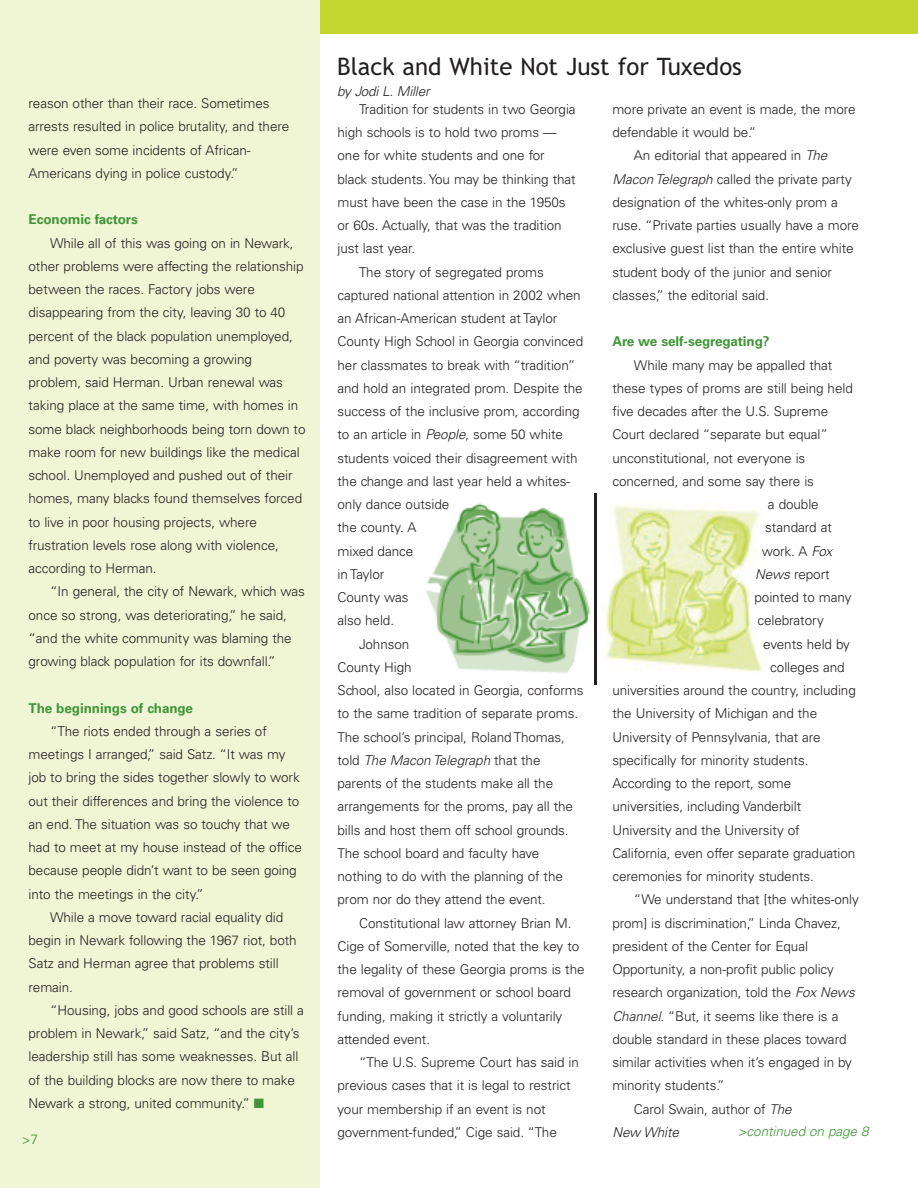
<style>
.page{position:relative;width:918px;height:1188px;background:#fff}
.page>*{position:absolute;margin:0;border:0;box-sizing:border-box;transform-origin:0 0}
.t1{font:24px "Trebuchet MS";color:#231f20}
.t2{font:300 13.5px/23.2px "Univers";letter-spacing:-.005em;color:#231f20}
.t3{font:700 13.5px "Univers";letter-spacing:-.005em;color:#3f9537}
.t4{font:italic 300 13.5px "Univers";letter-spacing:-.005em;color:#231f20}
.t5{font:italic 300 13.5px "Univers";letter-spacing:-.005em;color:#3f9537}
.t6{font:300 13.5px "Univers";color:#3f9537}
.s1{color:#3f9537}
.s2{font-style:italic}
.s3{font-style:normal}
</style>
<div class="page">
<div style="left:0;top:0;width:320px;height:1188px;background:#f0f5d5"></div>
<div style="left:321px;top:0;width:597px;height:34px;background:#c1d72f"></div>
<svg style="left:426px;top:503px;width:165px;height:171px"></svg>
<img style="left:604px;top:502px;width:158px;height:170px">
<hr style="left:594px;top:494px;width:3px;height:192px;background:#231f20">
<p class="t2" style="left:28px;top:93px;width:262px">reason other than their race. Sometimes arrests resulted in police brutality, and there were even some incidents of African-Americans dying in police custody.”</p>
<p class="t3" style="left:28px;top:215px;width:111px">Economic factors</p>
<p class="t2" style="left:28px;top:232px;width:279px;text-indent:22px">While all of this was going on in Newark, other problems were affecting the relationship between the races. Factory jobs were disappearing from the city, leaving 30 to 40 percent of the black population unemployed, and poverty was becoming a growing problem, said Herman. Urban renewal was taking place at the same time, with homes in some black neighborhoods being torn down to make room for new buildings like the medical school. Unemployed and pushed out of their homes, many blacks found themselves forced to live in poor housing projects, where frustration levels rose along with violence, according to Herman.</p>
<p class="t2" style="left:29px;top:581px;width:278px;text-indent:22px">“In general, the city of Newark, which was once so strong, was deteriorating,” he said, “and the white community was blaming the growing black population for its downfall.”</p>
<p class="t3" style="left:28px;top:703px;width:166px">The beginnings of change</p>
<p class="t2" style="left:28px;top:721px;width:275px;text-indent:22px">“The riots ended through a series of meetings I arranged,” said Satz. “It was my job to bring the sides together slowly to work out their differences and bring the violence to an end. The situation was so touchy that we had to meet at my house instead of the office because people didn’t want to be seen going into the meetings in the city.”</p>
<p class="t2" style="left:28px;top:907px;width:270px;text-indent:22px">While a move toward racial equality did begin in Newark following the 1967 riot, both Satz and Herman agree that problems still remain.</p>
<p class="t2" style="left:28px;top:1000px;width:277px;text-indent:22px">“Housing, jobs and good schools are still a problem in Newark,” said Satz, “and the city’s leadership still has some weaknesses. But all of the building blocks are now there to make Newark a strong, united community.” <span class="s1">■</span></p>
<p class="t6" style="left:22px;top:1134px;width:18px">&gt;7</p>
<h1 class="t1" style="left:337px;top:52px;width:406px">Black and White Not Just for Tuxedos</h1>
<p class="t4" style="left:337px;top:86px;width:94px">by Jodi L. Miller</p>
<p class="t2" style="left:359px;top:99px;width:218px">Tradition for students in two Georgia</p>
<p class="t2" style="left:338px;top:122px;width:221px">high schools is to hold two proms —</p>
<p class="t2" style="left:338px;top:145px;width:209px">one for white students and one for</p>
<p class="t2" style="left:338px;top:169px;width:240px">black students. You may be thinking that</p>
<p class="t2" style="left:338px;top:192px;width:230px">must have been the case in the 1950s</p>
<p class="t2" style="left:338px;top:215px;width:226px">or 60s. Actually, that was the tradition</p>
<p class="t2" style="left:338px;top:238px;width:79px">just last year.</p>
<p class="t2" style="left:359px;top:262px;width:186px">The story of segregated proms</p>
<p class="t2" style="left:338px;top:285px;width:245px">captured national attention in 2002 when</p>
<p class="t2" style="left:338px;top:308px;width:221px">an African-American student at Taylor</p>
<p class="t2" style="left:338px;top:331px;width:247px">County High School in Georgia convinced</p>
<p class="t2" style="left:338px;top:355px;width:239px">her classmates to break with “tradition”</p>
<p class="t2" style="left:338px;top:378px;width:247px">and hold an integrated prom. Despite the</p>
<p class="t2" style="left:338px;top:401px;width:244px">success of the inclusive prom, according</p>
<p class="t2" style="left:338px;top:424px;width:227px">to an article in <span class="s2">People</span>, some 50 white</p>
<p class="t2" style="left:338px;top:448px;width:242px">students voiced their disagreement with</p>
<p class="t2" style="left:338px;top:471px;width:234px">the change and last year held a whites-</p>
<p class="t2" style="left:338px;top:494px;width:113px">only dance outside</p>
<p class="t2" style="left:338px;top:517px;width:81px">the county. A</p>
<p class="t2" style="left:338px;top:541px;width:77px">mixed dance</p>
<p class="t2" style="left:338px;top:564px;width:48px">in Taylor</p>
<p class="t2" style="left:338px;top:587px;width:72px">County was</p>
<p class="t2" style="left:338px;top:610px;width:58px">also held.</p>
<p class="t2" style="left:359px;top:634px;width:52px">Johnson</p>
<p class="t2" style="left:338px;top:657px;width:76px">County High</p>
<p class="t2" style="left:338px;top:680px;width:248px">School, also located in Georgia, conforms</p>
<p class="t2" style="left:338px;top:703px;width:242px">to the same tradition of separate proms.</p>
<p class="t2" style="left:338px;top:727px;width:229px">The school’s principal, Roland Thomas,</p>
<p class="t4" style="left:338px;top:755px;width:205px"><span class="s3">told</span> The Macon Telegraph <span class="s3">that the</span></p>
<p class="t2" style="left:338px;top:773px;width:217px">parents of the students make all the</p>
<p class="t2" style="left:338px;top:796px;width:237px">arrangements for the proms, pay all the</p>
<p class="t2" style="left:338px;top:820px;width:233px">bills and host them off school grounds.</p>
<p class="t2" style="left:338px;top:843px;width:203px">The school board and faculty have</p>
<p class="t2" style="left:338px;top:866px;width:227px">nothing to do with the planning of the</p>
<p class="t2" style="left:338px;top:889px;width:210px">prom nor do they attend the event.</p>
<p class="t2" style="left:359px;top:913px;width:214px">Constitutional law attorney Brian M.</p>
<p class="t2" style="left:338px;top:936px;width:243px">Cige of Somerville, noted that the key to</p>
<p class="t2" style="left:338px;top:959px;width:249px">the legality of these Georgia proms is the</p>
<p class="t2" style="left:338px;top:982px;width:235px">removal of government or school board</p>
<p class="t2" style="left:338px;top:1006px;width:226px">funding, making it strictly a voluntarily</p>
<p class="t2" style="left:338px;top:1029px;width:94px">attended event.</p>
<p class="t2" style="left:359px;top:1052px;width:221px">“The U.S. Supreme Court has said in</p>
<p class="t2" style="left:338px;top:1075px;width:235px">previous cases that it is legal to restrict</p>
<p class="t2" style="left:338px;top:1099px;width:210px">your membership if an event is not</p>
<p class="t2" style="left:338px;top:1122px;width:221px">government-funded,” Cige said. “The</p>
<p class="t2" style="left:612px;top:99px;width:245px">more private an event is made, the more</p>
<p class="t2" style="left:612px;top:122px;width:146px">defendable it would be.”</p>
<p class="t2" style="left:634px;top:145px;width:195px">An editorial that appeared in <span class="s2">The</span></p>
<p class="t2" style="left:612px;top:169px;width:241px"><span class="s2">Macon Telegraph</span> called the private party</p>
<p class="t2" style="left:612px;top:192px;width:227px">designation of the whites-only prom a</p>
<p class="t2" style="left:612px;top:215px;width:248px">ruse. “Private parties usually have a more</p>
<p class="t2" style="left:612px;top:238px;width:243px">exclusive guest list than the entire white</p>
<p class="t2" style="left:612px;top:262px;width:221px">student body of the junior and senior</p>
<p class="t2" style="left:612px;top:285px;width:158px">classes,” the editorial said.</p>
<p class="t3" style="left:612px;top:337px;width:159px">Are we self-segregating?</p>
<p class="t2" style="left:634px;top:355px;width:200px">While many may be appalled that</p>
<p class="t2" style="left:612px;top:378px;width:242px">these types of proms are still being held</p>
<p class="t2" style="left:612px;top:401px;width:217px">five decades after the U.S. Supreme</p>
<p class="t2" style="left:612px;top:424px;width:217px">Court declared “separate but equal”</p>
<p class="t2" style="left:612px;top:448px;width:195px">unconstitutional, not everyone is</p>
<p class="t2" style="left:612px;top:471px;width:203px">concerned, and some say there is</p>
<p class="t2" style="left:768px;top:494px;width:52px">a double</p>
<p class="t2" style="left:765px;top:517px;width:68px">standard at</p>
<p class="t2" style="left:762px;top:541px;width:72px">work. A <span class="s2">Fox</span></p>
<p class="t2" style="left:755px;top:564px;width:76px"><span class="s2">News</span> report</p>
<p class="t2" style="left:754px;top:587px;width:98px">pointed to many</p>
<p class="t2" style="left:757px;top:610px;width:68px">celebratory</p>
<p class="t2" style="left:763px;top:634px;width:88px">events held by</p>
<p class="t2" style="left:770px;top:657px;width:76px">colleges and</p>
<p class="t2" style="left:612px;top:680px;width:245px">universities around the country, including</p>
<p class="t2" style="left:612px;top:703px;width:206px">the University of Michigan and the</p>
<p class="t2" style="left:612px;top:727px;width:210px">University of Pennsylvania, that are</p>
<p class="t2" style="left:612px;top:750px;width:198px">specifically for minority students.</p>
<p class="t2" style="left:612px;top:773px;width:181px">According to the report, some</p>
<p class="t2" style="left:612px;top:796px;width:190px">universities, including Vanderbilt</p>
<p class="t2" style="left:612px;top:820px;width:189px">University and the University of</p>
<p class="t2" style="left:612px;top:843px;width:245px">California, even offer separate graduation</p>
<p class="t2" style="left:612px;top:866px;width:203px">ceremonies for minority students.</p>
<p class="t2" style="left:634px;top:889px;width:226px">“We understand that [the whites-only</p>
<p class="t2" style="left:612px;top:913px;width:230px">prom] is discrimination,” Linda Chavez,</p>
<p class="t2" style="left:612px;top:936px;width:197px">president of the Center for Equal</p>
<p class="t2" style="left:612px;top:959px;width:223px">Opportunity, a non-profit public policy</p>
<p class="t2" style="left:612px;top:982px;width:244px">research organization, told the <span class="s2">Fox News</span></p>
<p class="t2" style="left:612px;top:1006px;width:228px"><span class="s2">Channel</span>. “But, it seems like there is a</p>
<p class="t2" style="left:612px;top:1029px;width:236px">double standard in these places toward</p>
<p class="t2" style="left:612px;top:1052px;width:241px">similar activities when it’s engaged in by</p>
<p class="t2" style="left:612px;top:1075px;width:114px">minority students.”</p>
<p class="t2" style="left:634px;top:1099px;width:159px">Carol Swain, author of <span class="s2">The</span></p>
<p class="t4" style="left:612px;top:1127px;width:68px">New White</p>
<p class="t5" style="left:738px;top:1127px;width:132px">&gt;continued on page 8</p>
</div>
